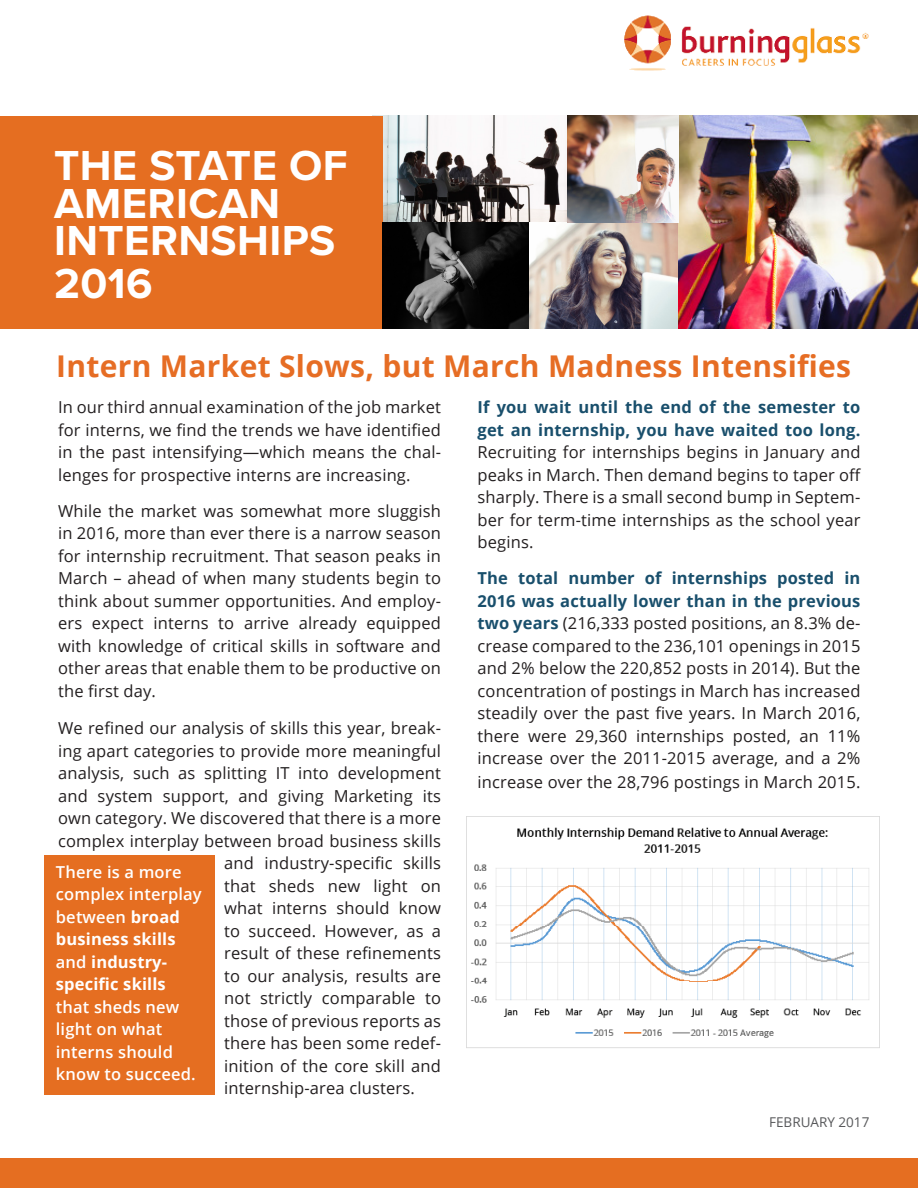
<style>
.page{position:relative;width:918px;height:1188px;background:#fff}
.page>*{position:absolute;margin:0;border:0;box-sizing:border-box;transform-origin:0 0}
.t1{font:700 43.5px/37.5px "Proxima Nova";letter-spacing:.01em;color:#fff}
.t2{font:700 30px "Open Sans";letter-spacing:.01em;color:#e66d24}
.BG_program_Descripti{font:16.5px/22.5px "Open Sans";letter-spacing:.01em;color:#231f20;text-align:justify}
.t3{font:600 16.5px/22.5px "Open Sans";letter-spacing:.01em;color:#fff}
.t4{font:13.5px "Open Sans";color:#57585a}
.s1{font-weight:700;color:#194f6c}
.s2{font-weight:700}
</style>
<div class="page">
<img style="left:382px;top:116px;width:185px;height:106px">
<div style="left:0;top:116px;width:382px;height:213px;background:#e56e21"></div>
<img style="left:624px;top:15px;width:245px;height:55px">
<div style="left:0;top:1158px;width:918px;height:30px;background:#e56e21"></div>
<img style="left:382px;top:222px;width:297px;height:107px">
<img style="left:679px;top:116px;width:239px;height:213px">
<div style="left:44px;top:855px;width:171px;height:240px;background:#e56e21"></div>
<img style="left:466px;top:816px;width:414px;height:232px">
<img style="left:567px;top:116px;width:112px;height:106px">
<p class="t1" style="left:54px;top:146px;width:295px">THE STATE OF<br>AMERICAN<br>INTERNSHIPS</p>
<p class="t1" style="left:54px;top:264px;width:100px">2016</p>
<p class="t2" style="left:56px;top:345px;width:796px">Intern Market Slows, but March Madness Intensifies</p>
<p class="BG_program_Descripti" style="left:58px;top:395px;width:384px">In our third annual examination of the job market for interns, we find the trends we have identified in the past intensifying—which means the chal&shy;lenges for prospective interns are increasing.</p>
<p class="BG_program_Descripti" style="left:58px;top:499px;width:385px">While the market was somewhat more sluggish in 2016, more than ever there is a narrow season for internship recruitment. That season peaks in March – ahead of when many students begin to think about summer opportunities. And employ&shy;ers expect interns to arrive already equipped with knowledge of critical skills in software and other areas that enable them to be productive on the first day.</p>
<p class="BG_program_Descripti" style="left:58px;top:716px;width:384px">We refined our analysis of skills this year, break-</p>
<p class="BG_program_Descripti" style="left:58px;top:739px;width:384px">ing apart categories to provide more meaningful</p>
<p class="BG_program_Descripti" style="left:58px;top:761px;width:384px">analysis, such as splitting IT into development</p>
<p class="BG_program_Descripti" style="left:58px;top:784px;width:384px">and system support, and giving Marketing its</p>
<p class="BG_program_Descripti" style="left:58px;top:806px;width:384px">own category. We discovered that there is a more</p>
<p class="BG_program_Descripti" style="left:58px;top:829px;width:384px">complex interplay between broad business skills</p>
<p class="BG_program_Descripti" style="left:224px;top:851px;width:218px">and industry-specific skills</p>
<p class="BG_program_Descripti" style="left:224px;top:874px;width:218px">that sheds new light on</p>
<p class="BG_program_Descripti" style="left:224px;top:896px;width:218px">what interns should know</p>
<p class="BG_program_Descripti" style="left:224px;top:919px;width:218px">to succeed. However, as a</p>
<p class="BG_program_Descripti" style="left:224px;top:941px;width:218px">result of these refinements</p>
<p class="BG_program_Descripti" style="left:224px;top:964px;width:218px">to our analysis, results are</p>
<p class="BG_program_Descripti" style="left:224px;top:986px;width:218px">not strictly comparable to</p>
<p class="BG_program_Descripti" style="left:224px;top:1009px;width:218px">those of previous reports as</p>
<p class="BG_program_Descripti" style="left:224px;top:1031px;width:218px">there has been some redef-</p>
<p class="BG_program_Descripti" style="left:224px;top:1054px;width:218px">inition of the core skill and</p>
<p class="BG_program_Descripti" style="left:224px;top:1076px;width:192px">internship-area clusters.</p>
<p class="BG_program_Descripti" style="left:478px;top:395px;width:385px"><span class="s1">If you wait until the end of the semester to get an internship, you have waited too long.<br></span>Recruiting for internships begins in January and peaks in March. Then demand begins to taper off sharply. There is a small second bump in Septem&shy;ber for term-time internships as the school year begins.</p>
<p class="BG_program_Descripti" style="left:478px;top:566px;width:385px"><span class="s1">The total number of internships posted in 2016 was actually lower than in the previous two years</span> (216,333 posted positions, an 8.3% de&shy;crease compared to the 236,101 openings in 2015 and 2% below the 220,852 posts in 2014). But the concentration of postings in March has increased steadily over the past five years. In March 2016, there were 29,360 internships posted, an 11% increase over the 2011-2015 average, and a 2%</p>
<p class="BG_program_Descripti" style="left:478px;top:770px;width:384px">increase over the 28,796 postings in March 2015.</p>
<p class="t3" style="left:56px;top:860px;width:147px">There is a more complex interplay between <span class="s2">broad business skills </span>and <span class="s2">industry&shy;specific skills </span>that sheds new light on what interns should know to succeed.</p>
<p class="t4" style="left:769px;top:1113px;width:102px">FEBRUARY 2017</p>
</div>
